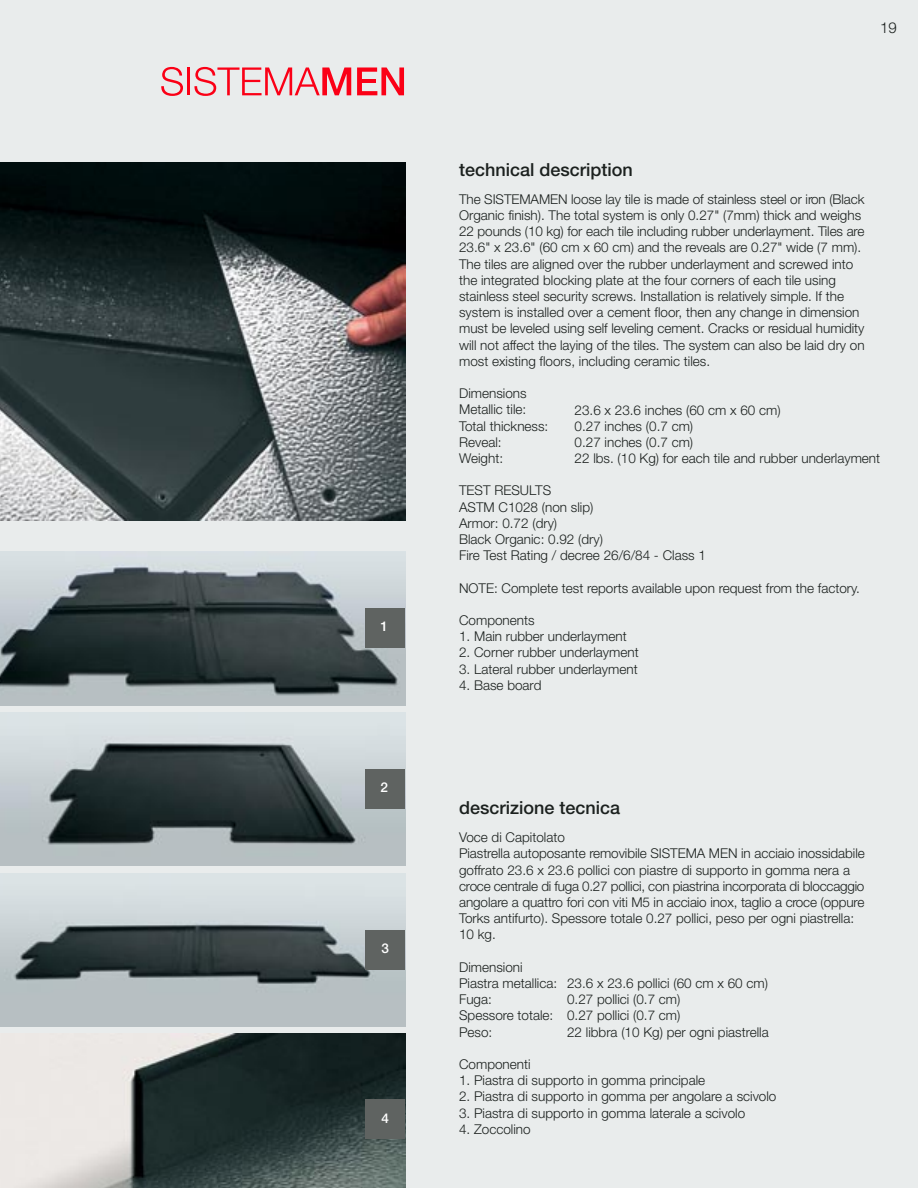
<style>
.page{position:relative;width:918px;height:1188px;background:#e9ecec}
.page>*{position:absolute;margin:0;border:0;box-sizing:border-box;transform-origin:0 0}
.t1{font:500 18px "Helvetica Neue";color:#1b201e}
.t2{font:300 15px "Helvetica Neue";color:#1b201e}
.t3{font:300 13.5px/16.2px "Helvetica Neue";color:#1b201e}
.t4{font:500 13.5px "Helvetica Neue";color:#fff}
</style>
<div class="page">
<svg style="left:161px;top:67px;width:22px;height:29px"></svg>
<hr style="left:187px;top:67px;width:3px;height:28px;background:#fb0016">
<svg style="left:194px;top:67px;width:157px;height:29px"></svg>
<svg style="left:357px;top:67px;width:47px;height:28px"></svg>
<img style="left:0;top:162px;width:405px;height:358px">
<img style="left:0;top:551px;width:405px;height:154px">
<div style="left:365px;top:608px;width:40px;height:40px;background:#5f6361"></div>
<img style="left:0;top:712px;width:405px;height:154px">
<div style="left:365px;top:769px;width:40px;height:40px;background:#5f6361"></div>
<img style="left:0;top:873px;width:405px;height:154px">
<div style="left:365px;top:930px;width:40px;height:40px;background:#5f6361"></div>
<img style="left:19px;top:1034px;width:386px;height:154px">
<div style="left:365px;top:1099px;width:40px;height:40px;background:#5f6361"></div>
<p class="t4" style="left:380px;top:619px;width:9px">1</p>
<p class="t4" style="left:381px;top:779px;width:9px">2</p>
<p class="t4" style="left:381px;top:940px;width:9px">3</p>
<p class="t4" style="left:382px;top:1110px;width:9px">4</p>
<h1 class="t1" style="left:459px;top:159px;width:175px">technical description</h1>
<p class="t2" style="left:880px;top:19px;width:18px">19</p>
<p class="t3" style="left:459px;top:191px;width:407px">The SISTEMAMEN loose lay tile is made of stainless steel or iron (Black Organic finish). The total system is only 0.27" (7mm) thick and weighs 22 pounds (10 kg) for each tile including rubber underlayment. Tiles are 23.6" x 23.6" (60 cm x 60 cm) and the reveals are 0.27" wide (7 mm).<br>The tiles are aligned over the rubber underlayment and screwed into the integrated blocking plate at the four corners of each tile using stainless steel security screws. Installation is relatively simple. If the system is installed over a cement floor, then any change in dimension must be leveled using self leveling cement. Cracks or residual humidity will not affect the laying of the tiles. The system can also be laid dry on most existing floors, including ceramic tiles.</p>
<p class="t3" style="left:459px;top:385px;width:91px">Dimensions<br>Metallic tile:<br>Total thickness:<br>Reveal:<br>Weight:</p>
<p class="t3" style="left:459px;top:482px;width:248px">TEST RESULTS<br>ASTM C1028 (non slip)<br>Armor: 0.72 (dry)<br>Black Organic: 0.92 (dry)<br>Fire Test Rating / decree 26/6/84 - Class 1</p>
<p class="t3" style="left:459px;top:580px;width:402px">NOTE: Complete test reports available upon request from the factory.</p>
<p class="t3" style="left:459px;top:612px;width:77px">Components</p>
<p class="t3" style="left:459px;top:628px;width:169px">1. Main rubber underlayment</p>
<p class="t3" style="left:459px;top:644px;width:181px">2. Corner rubber underlayment</p>
<p class="t3" style="left:459px;top:661px;width:180px">3. Lateral rubber underlayment</p>
<p class="t3" style="left:459px;top:677px;width:84px">4. Base board</p>
<p class="t3" style="left:575px;top:402px;width:307px">23.6 x 23.6 inches (60 cm x 60 cm)<br>0.27 inches (0.7 cm)<br>0.27 inches (0.7 cm)<br>22 lbs. (10 Kg) for each tile and rubber underlayment</p>
<h1 class="t1" style="left:459px;top:797px;width:163px">descrizione tecnica</h1>
<p class="t3" style="left:459px;top:829px;width:407px">Voce di Capitolato<br>Piastrella autoposante removibile SISTEMA MEN in acciaio inossidabile goffrato 23.6 x 23.6 pollici con piastre di supporto in gomma nera a croce centrale di fuga 0.27 pollici, con piastrina incorporata di bloccaggio angolare a quattro fori con viti M5 in acciaio inox, taglio a croce (oppure Torks antifurto). Spessore totale 0.27 pollici, peso per ogni piastrella:<br>10 kg.</p>
<p class="t3" style="left:459px;top:959px;width:100px">Dimensioni<br>Piastra metallica:<br>Fuga:<br>Spessore totale:<br>Peso:</p>
<p class="t3" style="left:459px;top:1056px;width:73px">Componenti</p>
<p class="t3" style="left:459px;top:1072px;width:248px">1. Piastra di supporto in gomma principale</p>
<p class="t3" style="left:459px;top:1088px;width:319px">2. Piastra di supporto in gomma per angolare a scivolo</p>
<p class="t3" style="left:459px;top:1104px;width:288px">3. Piastra di supporto in gomma laterale a scivolo</p>
<p class="t3" style="left:459px;top:1121px;width:73px">4. Zoccolino</p>
<p class="t3" style="left:567px;top:975px;width:203px">23.6 x 23.6 pollici (60 cm x 60 cm)<br>0.27 pollici (0.7 cm)<br>0.27 pollici (0.7 cm)<br>22 libbra (10 Kg) per ogni piastrella</p>
</div>
